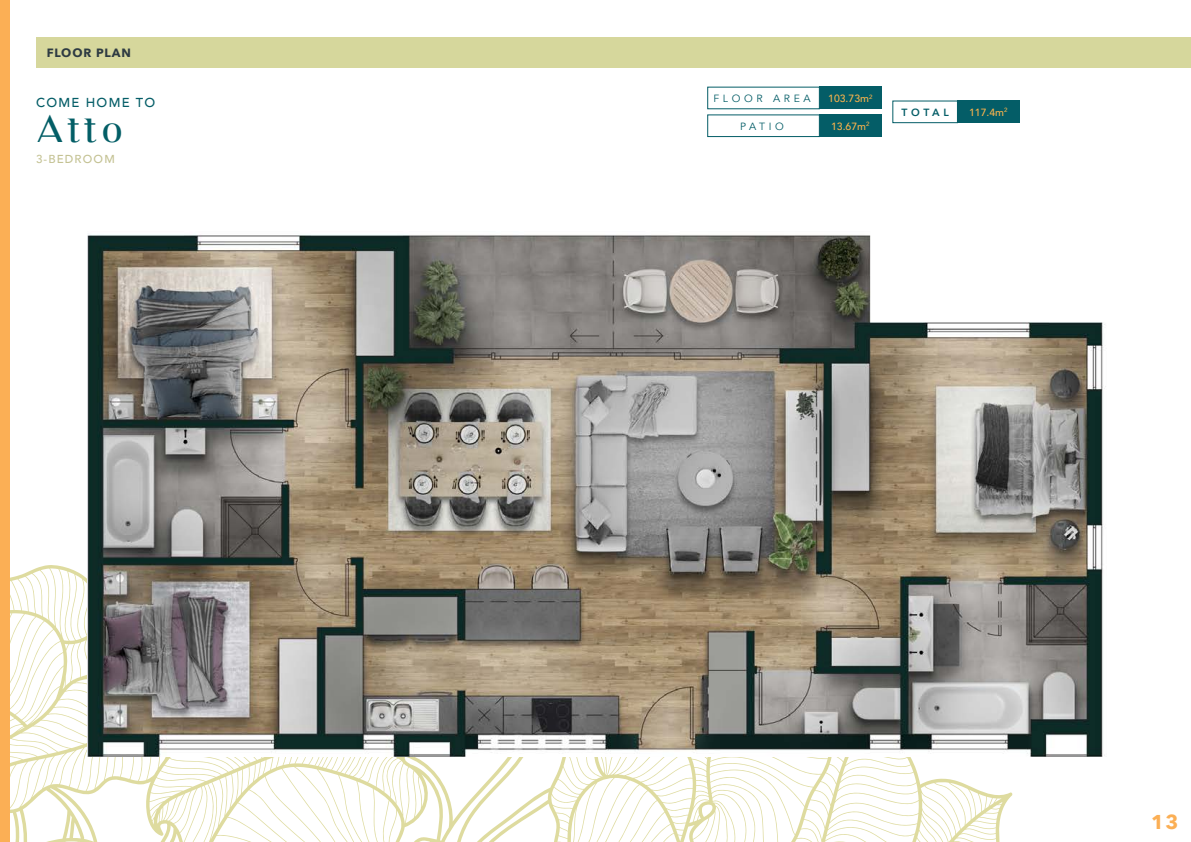
<style>
.page{position:relative;width:1191px;height:842px;background:#fff}
.page>*{position:absolute;margin:0;border:0;box-sizing:border-box;transform-origin:0 0}
.t1{font:37.4px "Luxia Display";color:#035e66}
.t2{font:700 20px "Avenir Next";color:#fbaf55}
.t3{font:500 13px "Avenir";letter-spacing:.1em;color:#045d67}
.t4{font:700 12px "Avenir Next";letter-spacing:.07em;color:#2e3b42}
.t5{font:500 11.5px "Avenir";letter-spacing:.1em;color:#c4c293}
.t6{font:500 10.4px "Avenir";color:#fcb34c}
.t7{font:10.4px "Avenir";letter-spacing:.35em;color:#045d67}
.t8{font:800 10.4px "Avenir";letter-spacing:.35em;color:#045d67}
</style>
<div class="page">
<svg style="left:9px;top:565px;width:1004px;height:277px"></svg>
<div style="left:0;top:0;width:9px;height:842px;background:#fbaf55"></div>
<img style="left:88px;top:235px;width:1018px;height:522px">
<div style="left:819px;top:87px;width:62px;height:22px;background:#045d67"></div>
<div style="left:819px;top:115px;width:62px;height:22px;background:#045d67"></div>
<div style="left:707px;top:115px;width:112px;height:22px;background:#fff;border:1px solid #045d67"></div>
<div style="left:957px;top:101px;width:62px;height:22px;background:#045d67"></div>
<div style="left:892px;top:101px;width:65px;height:22px;border:1px solid #045d67"></div>
<div style="left:36px;top:37px;width:1155px;height:31px;background:#d6d79c"></div>
<p class="t4" style="left:47px;top:45px;width:86px">FLOOR PLAN</p>
<p class="t3" style="left:36px;top:94px;width:121px">COME HOME TO</p>
<h1 class="t1" style="left:36px;top:106px;width:88px">Atto</h1>
<p class="t5" style="left:36px;top:151px;width:80px">3-BEDROOM</p>
<p class="t7" style="left:713px;top:92px;width:99px">FLOOR AREA</p>
<p class="t7" style="left:740px;top:119px;width:45px">PATIO</p>
<p class="t6" style="left:828px;top:92px;width:46px">103.73m<sup>2</sup></p>
<p class="t6" style="left:831px;top:119px;width:40px">13.67m<sup>2</sup></p>
<p class="t8" style="left:901px;top:106px;width:49px">TOTAL</p>
<p class="t6" style="left:969px;top:106px;width:40px">117.4m<sup>2</sup></p>
<h2 class="t2" style="left:1151px;top:809px;width:29px">13</h2>
</div>
